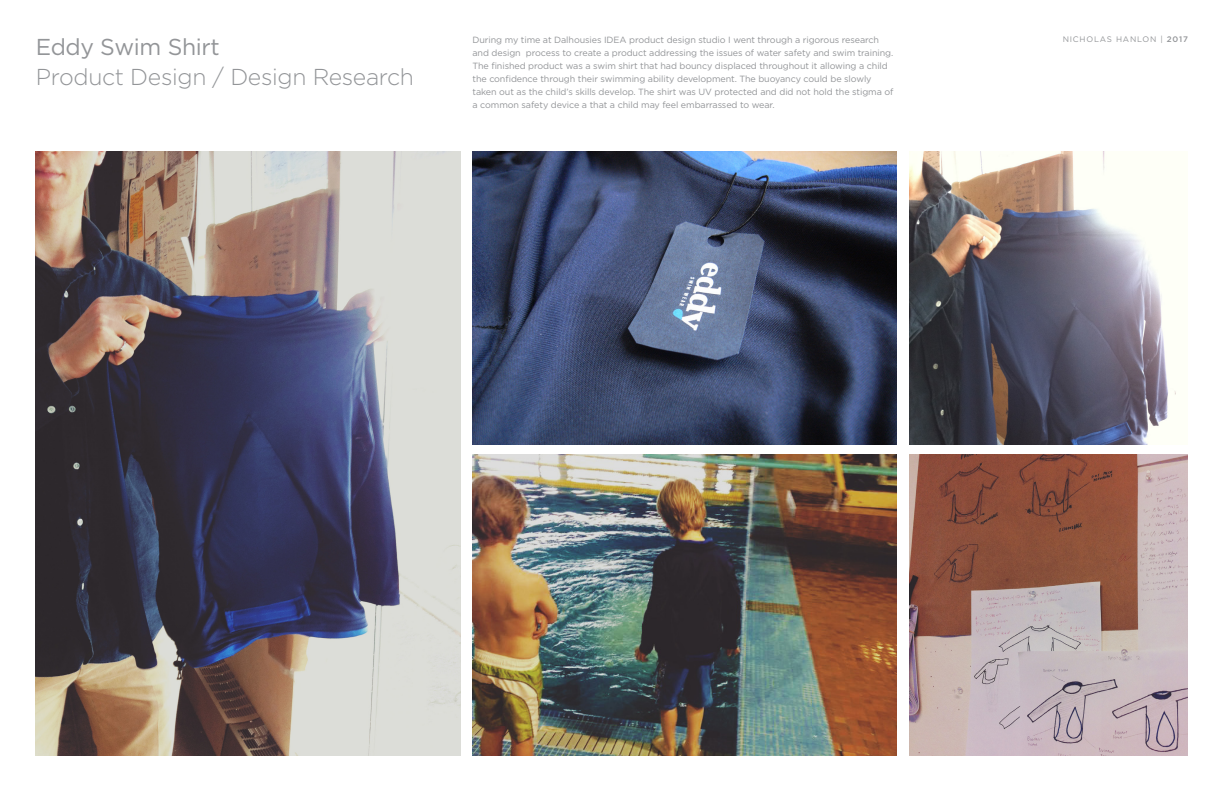
<style>
.page{position:relative;width:1224px;height:792px;background:#fff}
.page>*{position:absolute;margin:0;border:0;box-sizing:border-box;transform-origin:0 0}
.PROJECT_DISCRIPTION{font:300 23px "Gotham";letter-spacing:-.015em;color:#939598}
.PROJECT_DISCRIPTION-2{font:23px "Gotham";letter-spacing:-.015em;color:#939598}
.Body_Non_Numbered{font:9px/13px "Gotham";letter-spacing:-.01em;color:#939598}
.t1{font:8px "Gotham";letter-spacing:.1em;color:#939598}
.s1{font-weight:500}
</style>
<div class="page">
<img style="left:36px;top:152px;width:425px;height:604px">
<img style="left:472px;top:152px;width:425px;height:293px">
<img style="left:909px;top:152px;width:267px;height:293px">
<img style="left:909px;top:455px;width:279px;height:301px">
<img style="left:472px;top:455px;width:425px;height:301px">
<p class="PROJECT_DISCRIPTION-2" style="left:36px;top:34px;width:186px">Eddy Swim Shirt</p>
<p class="PROJECT_DISCRIPTION" style="left:36px;top:65px;width:380px">Product Design / Design Research</p>
<p class="Body_Non_Numbered" style="left:472px;top:33px;width:423px">During my time at Dalhousies IDEA product design studio I went through a rigorous research and design process to create a product addressing the issues of water safety and swim training.<br>The finished product was a swim shirt that had bouncy displaced throughout it allowing a child the confidence through their swimming ability development. The buoyancy could be slowly taken out as the child’s skills develop. The shirt was UV protected and did not hold the stigma of a common safety device a that a child may feel embarrassed to wear.</p>
<p class="t1" style="left:1063px;top:34px;width:127px">NICHOLAS HANLON | <span class="s1">2017</span></p>
</div>
